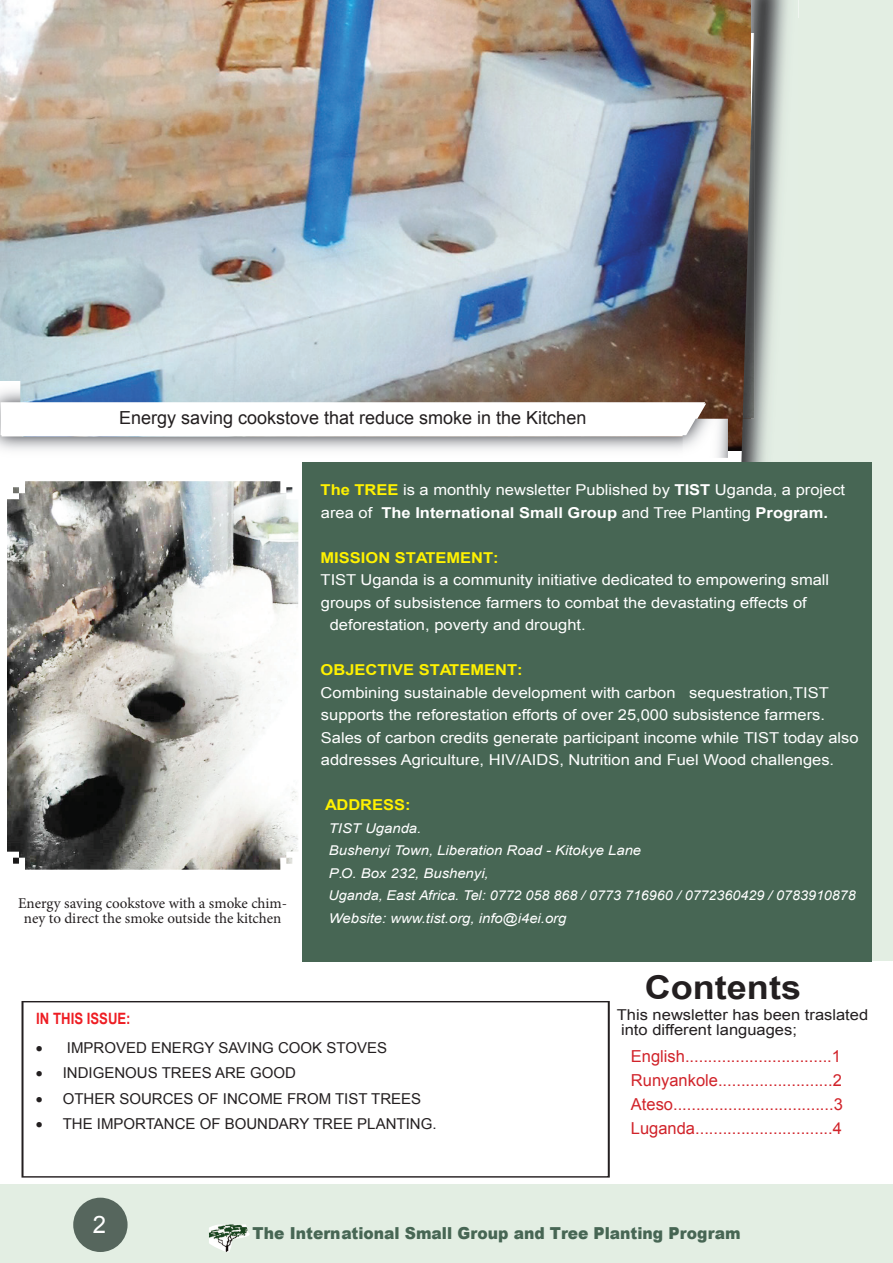
<style>
.page{position:relative;width:893px;height:1263px;background:#fff}
.page>*{position:absolute;margin:0;border:0;box-sizing:border-box;transform-origin:0 0}
.t1{font:700 32.85px "Arial";color:#231f20;scale:1.1 1}
.t2{font:24px "Arial";color:#fff}
.t3{font:18px "Arial";color:#231f20}
.t4{font:16.5px/24px "Arial";color:#d1232a;text-align:justify}
.t5{font:900 16.5px "Arial";color:#476654;scale:.94 1}
.t6{font:700 15.6px "Arial";color:#ee1d23;scale:.84 1}
.t7{font:15px/22.5px "Arial";color:#fff;scale:1.1 1}
.t8{font:15px "Arial";color:#231f20}
.t9{font:15px/15px "Minion Pro";color:#231f20;text-align:center}
.t10{font:15px/15px "Arial";color:#231f20;scale:1.1 1}
.t11{font:700 15px "Arial";color:#fff101;scale:1.1 1}
.t12{font:italic 13.5px/22.5px "Arial";color:#fff;scale:1.1 1}
.s1{font-weight:700;color:#fff101}
.s2{font-weight:700}
</style>
<div class="page">
<div style="left:0;top:1184px;width:893px;height:79px;background:#e3eee3"></div>
<div style="left:73px;top:1198px;width:55px;height:54px;background:#56665d;border-radius:50%"></div>
<img style="left:209px;top:1224px;width:41px;height:28px">
<img style="left:0;top:0;width:727px;height:419px">
<img style="left:0;top:381px;width:684px;height:69px">
<div style="left:798px;top:0;width:95px;height:961px;background:#e3eee3"></div>
<svg style="left:1px;top:402px;width:705px;height:34px"></svg>
<img style="left:760px;top:961px;width:38px;height:1px">
<img style="left:727px;top:0;width:71px;height:462px">
<img style="left:743px;top:25px;width:11px;height:394px">
<img style="left:683px;top:419px;width:45px;height:39px">
<div style="left:303px;top:462px;width:569px;height:499px;background:#476654"></div>
<svg style="left:22px;top:1001px;width:588px;height:176px"></svg>
<img style="left:7px;top:481px;width:291px;height:389px">
<p class="t3" style="left:119px;top:405px;width:469px">Energy saving cookstove that reduce smoke in the Kitchen</p>
<p class="t9" style="left:18px;top:896px;width:271px">Energy saving cookstove with a smoke chim&shy;ney to direct the smoke outside the kitchen</p>
<p class="t7" style="left:321px;top:479px;width:478px"><span class="s1">The TREE</span> is a monthly newsletter Published by <span class="s2">TIST</span> Uganda, a project area of <span class="s2">The International Small Group</span> and Tree Planting <span class="s2">Program.</span></p>
<p class="t11" style="left:321px;top:547px;width:163px">MISSION STATEMENT:</p>
<p class="t7" style="left:321px;top:569px;width:464px">TIST Uganda is a community initiative dedicated to empowering small</p>
<p class="t7" style="left:321px;top:591px;width:443px">groups of subsistence farmers to combat the devastating effects of</p>
<p class="t7" style="left:330px;top:614px;width:234px">deforestation, poverty and drought.</p>
<p class="t11" style="left:321px;top:660px;width:185px">OBJECTIVE STATEMENT:</p>
<p class="t7" style="left:321px;top:681px;width:491px">Combining sustainable development with carbon sequestration,TIST supports the reforestation efforts of over 25,000 subsistence farmers.<br>Sales of carbon credits generate participant income while TIST today also addresses Agriculture, HIV/AIDS, Nutrition and Fuel Wood challenges.</p>
<p class="t11" style="left:325px;top:795px;width:79px">ADDRESS:</p>
<p class="t12" style="left:329px;top:817px;width:481px">TIST Uganda.<br>Bushenyi Town, Liberation Road - Kitokye Lane<br>P.O. Box 232, Bushenyi,<br>Uganda, East Africa. Tel: 0772 058 868 / 0773 716960 / 0772360429 / 0783910878<br>Website: www.tist.org, info@i4ei.org</p>
<p class="t6" style="left:36px;top:1008px;width:114px">IN THIS ISSUE:</p>
<p class="t8" style="left:36px;top:1037px;width:353px">• IMPROVED ENERGY SAVING COOK STOVES</p>
<p class="t8" style="left:36px;top:1063px;width:262px">• INDIGENOUS TREES ARE GOOD</p>
<p class="t8" style="left:36px;top:1088px;width:387px">• OTHER SOURCES OF INCOME FROM TIST TREES</p>
<p class="t8" style="left:36px;top:1114px;width:402px">• THE IMPORTANCE OF BOUNDARY TREE PLANTING.</p>
<h1 class="t1" style="left:645px;top:964px;width:144px">Contents</h1>
<p class="t10" style="left:617px;top:1007px;width:230px">This newsletter has been traslated into different languages;</p>
<p class="t4" style="left:631px;top:1044px;width:213px">English................................1<br>Runyankole.........................2<br>Ateso...................................3<br>Luganda..............................4</p>
<h2 class="t2" style="left:93px;top:1208px;width:15px">2</h2>
<p class="t5" style="left:252px;top:1221px;width:521px">The International Small Group and Tree Planting Program</p>
</div>
